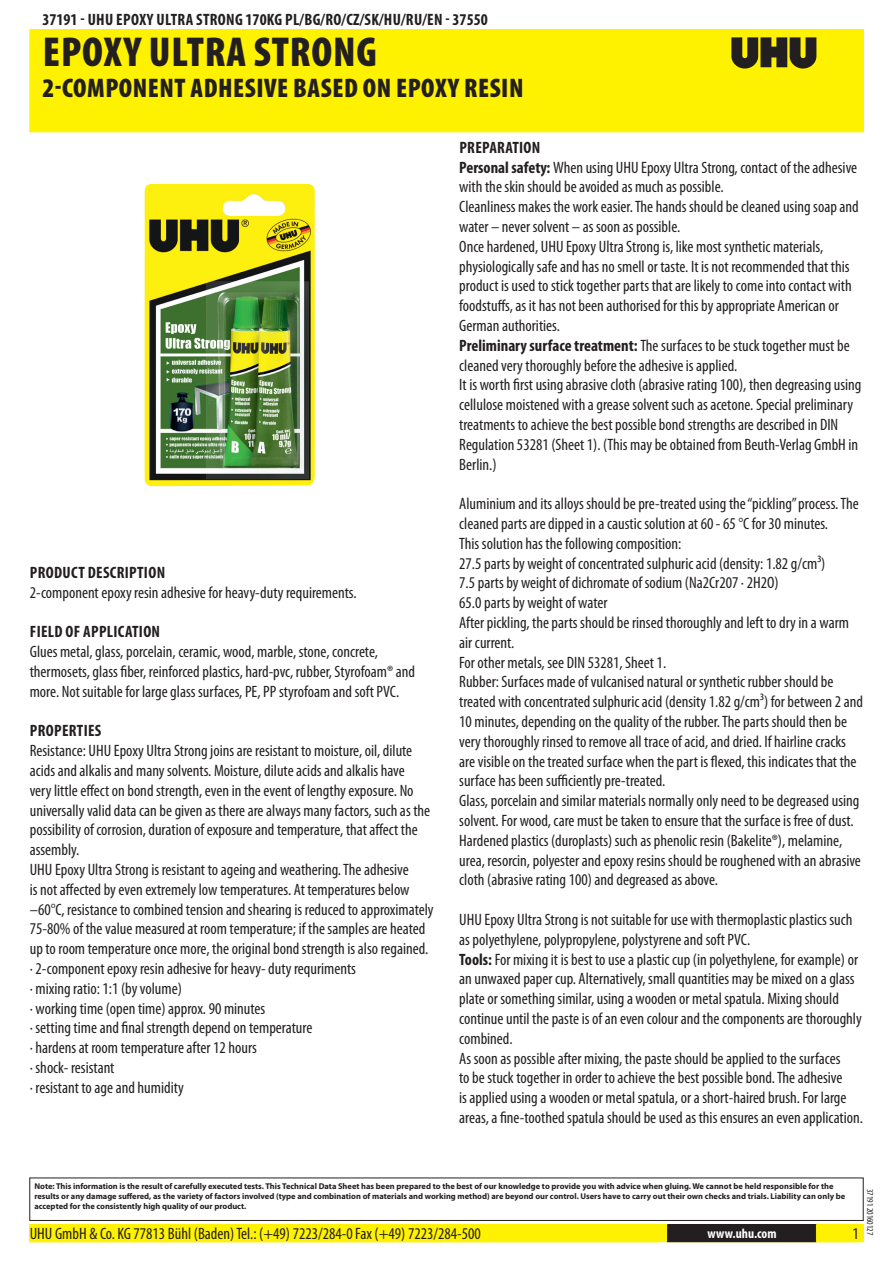
<style>
.page{position:relative;width:893px;height:1263px;background:#fff}
.page>*{position:absolute;margin:0;border:0;box-sizing:border-box;transform-origin:0 0}
.PageHeaderBlack{font:900 condensed 42px "Myriad Pro";letter-spacing:.02em;color:#231f20}
.PageSubheaderBlack{font:900 condensed 27px "Myriad Pro";letter-spacing:.02em;color:#231f20}
.Regular{font:condensed 16.5px/19.8px "Myriad Pro";color:#231f20}
.TOCItem{font:700 condensed 16.5px "Myriad Pro";letter-spacing:.02em;color:#231f20}
.ContactDataBlack{font:condensed 16.5px "Myriad Pro";color:#231f20}
.URL{font:700 condensed 13.5px "Myriad Pro";color:#fff}
.Revisie{font:condensed 9px "Myriad Pro";color:#231f20}
.Disclaimer{font:700 8.4px/10.1px "Myriad Pro";color:#231f20}
.s1{font-weight:700}
</style>
<div class="page">
<div style="left:30px;top:30px;width:833px;height:102px;background:#fff200"></div>
<svg style="left:731px;top:37px;width:85px;height:32px"></svg>
<div style="left:29px;top:1177px;width:835px;height:44px;border:1px solid #231f20"></div>
<div style="left:30px;top:1225px;width:833px;height:17px;background:#fff200"></div>
<div style="left:29px;top:1224px;width:835px;height:18px;border:1px solid #fff200"></div>
<div style="left:668px;top:1225px;width:148px;height:17px;background:#231f20"></div>
<div style="left:667px;top:1224px;width:150px;height:18px;border:1px solid #231f20"></div>
<img style="left:145px;top:184px;width:170px;height:302px">
<p class="TOCItem" style="left:43px;top:9px;width:447px">37191 - UHU Epoxy Ultra Strong 170kg PL/BG/RO/CZ/SK/HU/RU/EN - 37550</p>
<p class="PageHeaderBlack" style="left:43px;top:25px;width:336px">EPOXY ULTRA STRONG</p>
<p class="PageSubheaderBlack" style="left:43px;top:70px;width:483px">2-COMPONENT ADHESIVE BASED ON EPOXY RESIN</p>
<p class="TOCItem" style="left:30px;top:562px;width:137px">Product description</p>
<p class="Regular" style="left:30px;top:582px;width:328px">2-component epoxy resin adhesive for heavy-duty requirements.</p>
<p class="TOCItem" style="left:30px;top:621px;width:132px">Field of application</p>
<p class="Regular" style="left:30px;top:642px;width:387px">Glues metal, glass, porcelain, ceramic, wood, marble, stone, concrete, thermosets, glass fiber, reinforced plastics, hard-pvc, rubber, Styrofoam® and more. Not suitable for large glass surfaces, PE, PP styrofoam and soft PVC.</p>
<p class="TOCItem" style="left:30px;top:720px;width:66px">Properties</p>
<p class="Regular" style="left:30px;top:741px;width:405px">Resistance: UHU Epoxy Ultra Strong joins are resistant to moisture, oil, dilute acids and alkalis and many solvents. Moisture, dilute acids and alkalis have<br>very little effect on bond strength, even in the event of lengthy exposure. No universally valid data can be given as there are always many factors, such as the possibility of corrosion, duration of exposure and temperature, that affect the assembly.<br>UHU Epoxy Ultra Strong is resistant to ageing and weathering. The adhesive<br>is not affected by even extremely low temperatures. At temperatures below –60°C, resistance to combined tension and shearing is reduced to approximately 75-80% of the value measured at room temperature; if the samples are heated up to room temperature once more, the original bond strength is also regained.</p>
<p class="Regular" style="left:30px;top:958px;width:328px">· 2-component epoxy resin adhesive for heavy- duty requriments · mixing ratio: 1 :1 (by volume)<br>· working time (open time) approx. 90 minutes<br>· setting time and final strength depend on temperature<br>· hardens at room temperature after 1 2 hours<br>· shock- resistant<br>· resistant to age and humidity</p>
<p class="TOCItem" style="left:459px;top:137px;width:83px">Preparation</p>
<p class="Regular" style="left:459px;top:157px;width:401px"><span class="s1">Personal safety:</span> When using UHU Epoxy Ultra Strong, contact of the adhesive with the skin should be avoided as much as possible.<br>Cleanliness makes the work easier. The hands should be cleaned using soap and water – never solvent – as soon as possible.<br>Once hardened, UHU Epoxy Ultra Strong is, like most synthetic materials, physiologically safe and has no smell or taste. It is not recommended that this product is used to stick together parts that are likely to come into contact with foodstuffs, as it has not been authorised for this by appropriate American or German authorities.</p>
<p class="Regular" style="left:459px;top:335px;width:404px"><span class="s1">Preliminary surface treatment:</span> The surfaces to be stuck together must be cleaned very thoroughly before the adhesive is applied.<br>It is worth first using abrasive cloth (abrasive rating 1 00), then degreasing using cellulose moistened with a grease solvent such as acetone. Special preliminary treatments to achieve the best possible bond strengths are described in DIN Regulation 53281 (Sheet 1 ). (This may be obtained from Beuth-Verlag GmbH in Berlin.)</p>
<p class="Regular" style="left:459px;top:494px;width:405px">Aluminium and its alloys should be pre-treated using the “pickling” process. The cleaned parts are dipped in a caustic solution at 60 - 65 °C for 30 minutes.<br>This solution has the following composition:<br>27.5 parts by weight of concentrated sulphuric acid (density: 1 .82 g/cm³)<br>7.5 parts by weight of dichromate of sodium (Na2Cr207 · 2H2O)<br>65.0 parts by weight of water<br>After pickling, the parts should be rinsed thoroughly and left to dry in a warm air current.<br>For other metals, see DIN 53281 , Sheet 1 .<br>Rubber: Surfaces made of vulcanised natural or synthetic rubber should be treated with concentrated sulphuric acid (density 1 .82 g/cm³) for between 2 and 1 0 minutes, depending on the quality of the rubber. The parts should then be very thoroughly rinsed to remove all trace of acid, and dried. If hairline cracks are visible on the treated surface when the part is flexed, this indicates that the surface has been sufficiently pre-treated.<br>Glass, porcelain and similar materials normally only need to be degreased using solvent. For wood, care must be taken to ensure that the surface is free of dust.<br>Hardened plastics (duroplasts) such as phenolic resin (Bakelite®), melamine, urea, resorcin, polyester and epoxy resins should be roughened with an abrasive cloth (abrasive rating 1 00) and degreased as above.</p>
<p class="Regular" style="left:459px;top:909px;width:395px">UHU Epoxy Ultra Strong is not suitable for use with thermoplastic plastics such as polyethylene, polypropylene, polystyrene and soft PVC.</p>
<p class="Regular" style="left:459px;top:949px;width:405px"><span class="s1">Tools:</span> For mixing it is best to use a plastic cup (in polyethylene, for example) or an unwaxed paper cup. Alternatively, small quantities may be mixed on a glass plate or something similar, using a wooden or metal spatula. Mixing should continue until the paste is of an even colour and the components are thoroughly combined.<br>As soon as possible after mixing, the paste should be applied to the surfaces<br>to be stuck together in order to achieve the best possible bond. The adhesive<br>is applied using a wooden or metal spatula, or a short-haired brush. For large areas, a fine-toothed spatula should be used as this ensures an even application.</p>
<p class="Disclaimer" style="left:34px;top:1181px;width:812px">Note: This information is the result of carefully executed tests. This Technical Data Sheet has been prepared to the best of our knowledge to provide you with advice when gluing. We cannot be held responsible for the results or any damage suffered, as the variety of factors involved (type and combination of materials and working method) are beyond our control. Users have to carry out their own checks and trials. Liability can only be accepted for the consistently high quality of our product.</p>
<p class="ContactDataBlack" style="left:30px;top:1224px;width:453px">UHU GmbH &amp; Co. KG 7781 3 Bühl (Baden) Tel.: (+49) 7223/284-0 Fax (+49) 7223/284-500</p>
<p class="URL" style="left:707px;top:1225px;width:71px">www.uhu.com</p>
<p class="Revisie" style="left:875px;top:1189px;width:48px;rotate:90deg">371 91 201 601 27</p>
</div>
